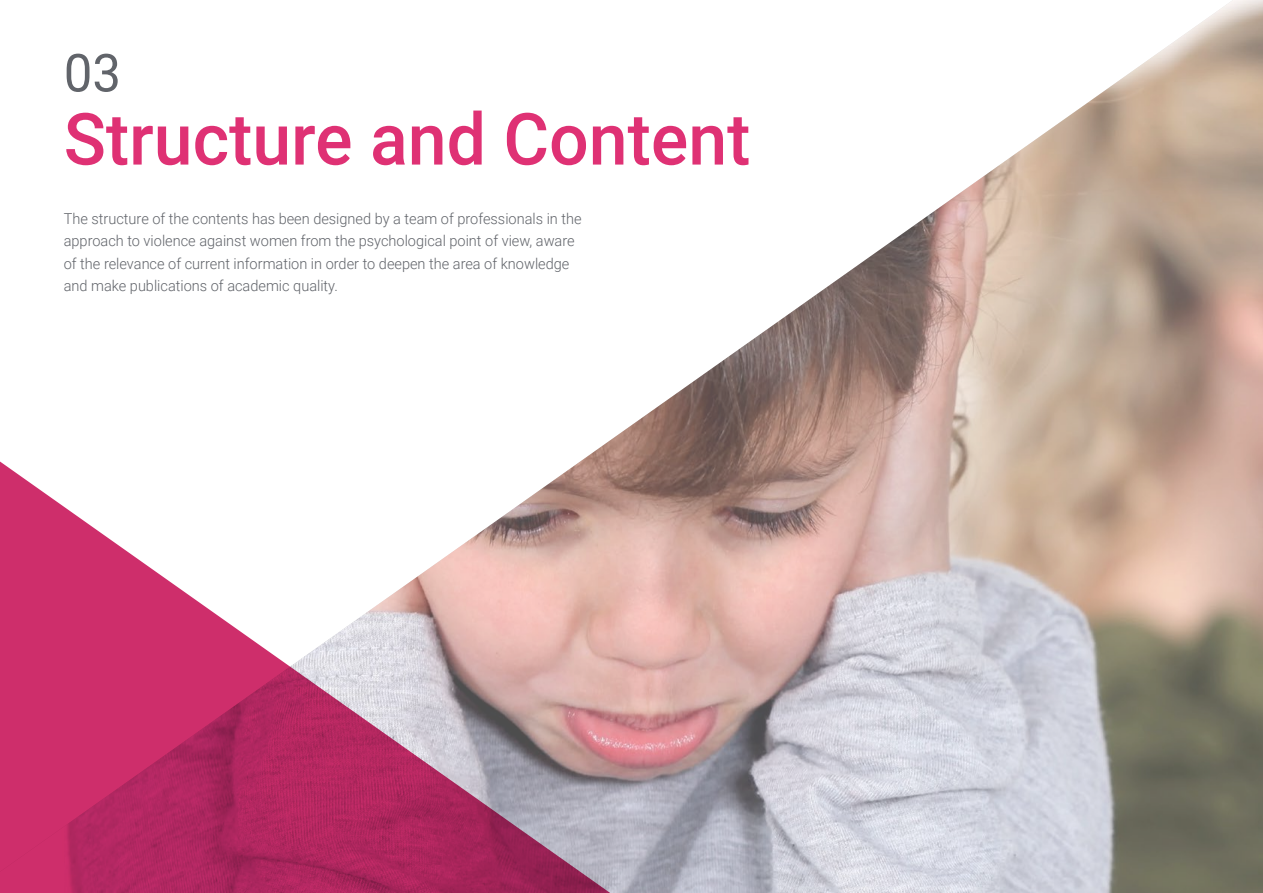
<style>
.page{position:relative;width:1263px;height:893px;background:#fff}
.page>*{position:absolute;margin:0;border:0;box-sizing:border-box;transform-origin:0 0}
.t1{font:500 72px "Roboto";color:#df3174}
.t2{font:52.5px "Roboto";color:#61646a}
.t3{font:300 15px/22.5px "Roboto";color:#61646a}
</style>
<div class="page">
<img style="left:602px;top:0;width:661px;height:893px">
<svg style="left:0;top:446px;width:640px;height:447px"></svg>
<h2 class="t2" style="left:64px;top:36px;width:59px">03</h2>
<h1 class="t1" style="left:64px;top:89px;width:688px">Structure and Content</h1>
<p class="t3" style="left:64px;top:207px;width:519px">The structure of the contents has been designed by a team of professionals in the approach to violence against women from the psychological point of view, aware of the relevance of current information in order to deepen the area of knowledge and make publications of academic quality.</p>
</div>
